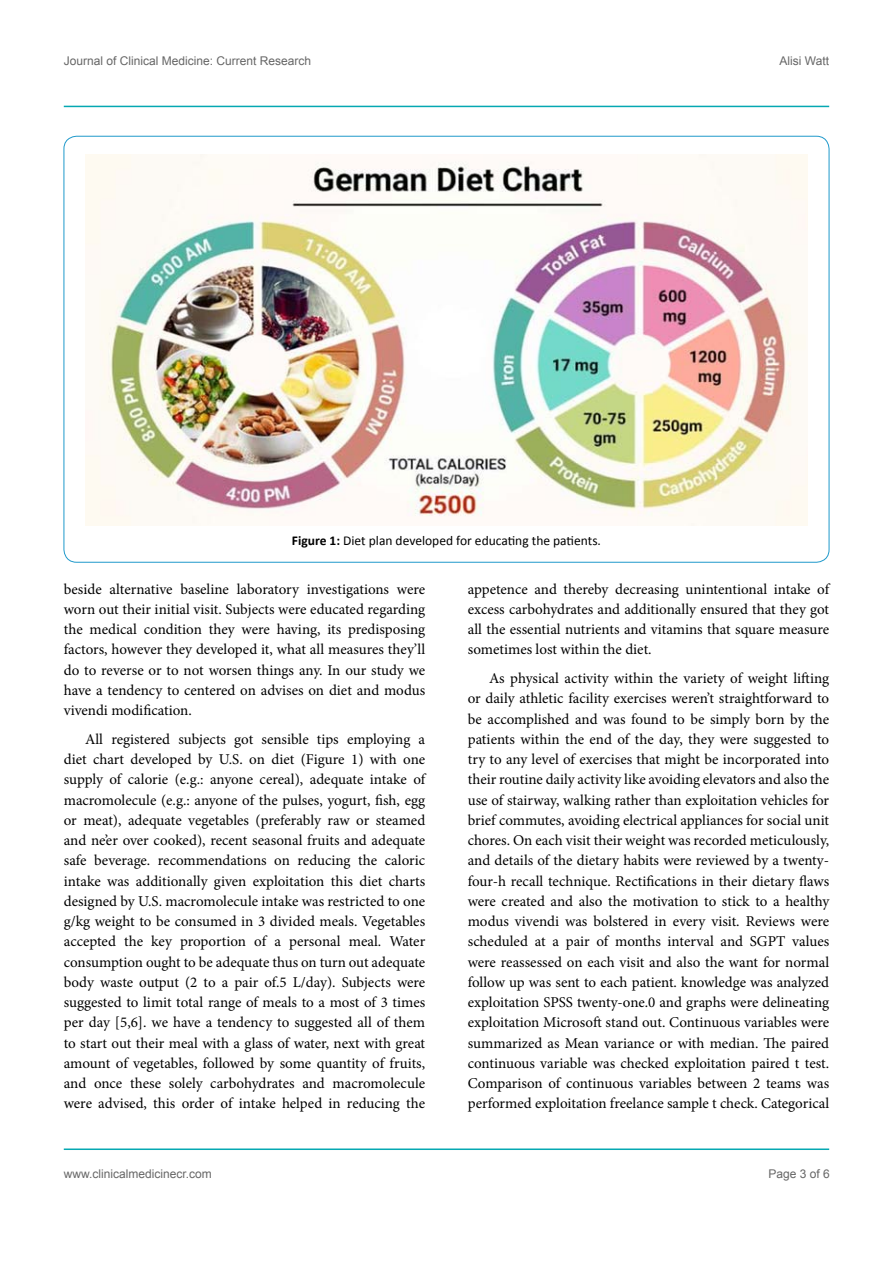
<style>
.page{position:relative;width:893px;height:1263px;background:#fff}
.page>*{position:absolute;margin:0;border:0;box-sizing:border-box;transform-origin:0 0}
.t1{font:15px/20.2px "Minion Pro";color:#000;text-align:justify}
.t2{font:13.5px "Calibri";color:#000}
.t3{font:12px "Arial";color:#666}
.s1{font-weight:700}
</style>
<div class="page">
<hr style="left:64px;top:1148px;width:765px;height:2px;background:#05a8b2">
<hr style="left:64px;top:106px;width:765px;height:1px;background:#05a8b2">
<img style="left:86px;top:154px;width:722px;height:372px">
<p class="t3" style="left:64px;top:53px;width:249px">Journal of Clinical Medicine: Current Research</p>
<p class="t3" style="left:780px;top:53px;width:51px">Alisi Watt</p>
<p class="t2" style="left:292px;top:531px;width:311px"><span class="s1">Figure 1:</span> Diet plan developed for educating the patients.</p>
<p class="t1" style="left:64px;top:579px;width:363px">beside alternative baseline laboratory investigations were worn out their initial visit. Subjects were educated regarding the medical condition they were having, its predisposing factors, however they developed it, what all measures they’ll do to reverse or to not worsen things any. In our study we have a tendency to centered on advises on diet and modus vivendi modification.</p>
<p class="t1" style="left:64px;top:729px;width:363px;text-indent:21px">All registered subjects got sensible tips employing a diet chart developed by U.S. on diet (Figure 1) with one supply of calorie (e.g.: anyone cereal), adequate intake of macromolecule (e.g.: anyone of the pulses, yogurt, fish, egg or meat), adequate vegetables (preferably raw or steamed and ne’er over cooked), recent seasonal fruits and adequate safe beverage. recommendations on reducing the caloric intake was additionally given exploitation this diet charts designed by U.S. macromolecule intake was restricted to one g/kg weight to be consumed in 3 divided meals. Vegetables accepted the key proportion of a personal meal. Water consumption ought to be adequate thus on turn out adequate body waste output (2 to a pair of.5 L/day). Subjects were suggested to limit total range of meals to a most of 3 times per day [5,6]. we have a tendency to suggested all of them to start out their meal with a glass of water, next with great amount of vegetables, followed by some quantity of fruits, and once these solely carbohydrates and macromolecule were advised, this order of intake helped in reducing the</p>
<p class="t3" style="left:64px;top:1166px;width:150px">www.clinicalmedicinecr.com</p>
<p class="t1" style="left:468px;top:579px;width:363px">appetence and thereby decreasing unintentional intake of excess carbohydrates and additionally ensured that they got all the essential nutrients and vitamins that square measure sometimes lost within the diet.</p>
<p class="t1" style="left:468px;top:668px;width:363px;text-indent:21px">As physical activity within the variety of weight lifting or daily athletic facility exercises weren’t straightforward to be accomplished and was found to be simply born by the patients within the end of the day, they were suggested to try to any level of exercises that might be incorporated into their routine daily activity like avoiding elevators and also the use of stairway, walking rather than exploitation vehicles for brief commutes, avoiding electrical appliances for social unit chores. On each visit their weight was recorded meticulously, and details of the dietary habits were reviewed by a twenty&shy;four-h recall technique. Rectifications in their dietary flaws were created and also the motivation to stick to a healthy modus vivendi was bolstered in every visit. Reviews were scheduled at a pair of months interval and SGPT values were reassessed on each visit and also the want for normal follow up was sent to each patient. knowledge was analyzed exploitation SPSS twenty-one.0 and graphs were delineating exploitation Microsoft stand out. Continuous variables were summarized as Mean variance or with median. The paired continuous variable was checked exploitation paired t test.<br>Comparison of continuous variables between 2 teams was performed exploitation freelance sample t check. Categorical</p>
<p class="t3" style="left:768px;top:1165px;width:63px">Page 3 of 6</p>
</div>
